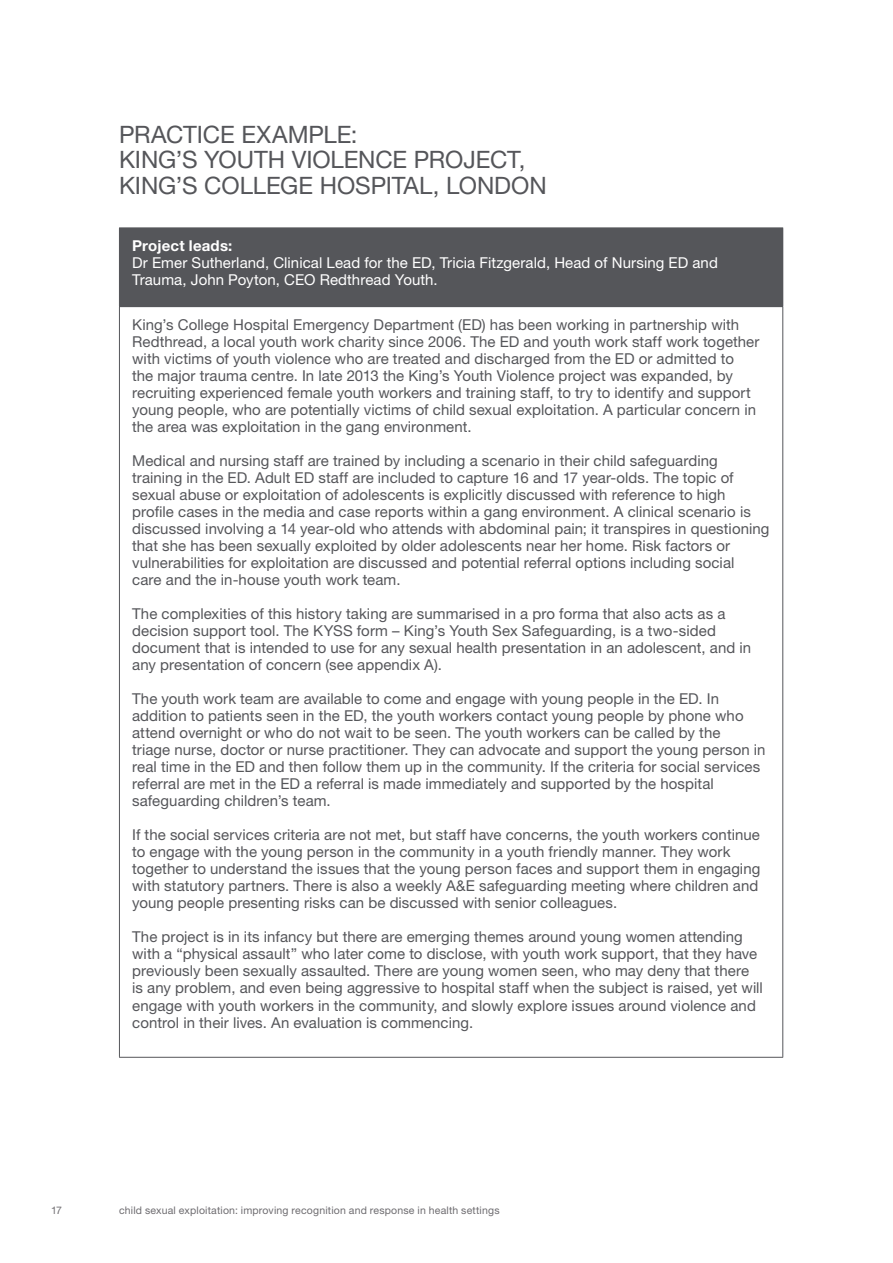
<style>
.page{position:relative;width:893px;height:1263px;background:#fff}
.page>*{position:absolute;margin:0;border:0;box-sizing:border-box;transform-origin:0 0}
.t1{font:24px/25.5px "Helvetica Neue LT Std";letter-spacing:-.005em;color:#55565a}
.Body_10pt{font:15px/17px "Helvetica Neue LT Std";letter-spacing:.005em;color:#55565a}
.Body_10pt-2{font:15px/17px "Helvetica Neue LT Std";letter-spacing:.005em;color:#fff}
.t2{font:10.5px "Helvetica Neue LT Std";letter-spacing:.02em;color:#6e6c70}
.s1{font-weight:700}
</style>
<div class="page">
<div style="left:119px;top:228px;width:664px;height:79px;background:#55565a"></div>
<hr style="left:119px;top:227px;width:664px;height:1px;background:#55565a">
<hr style="left:119px;top:307px;width:1px;height:750px;background:#55565a">
<hr style="left:782px;top:307px;width:1px;height:750px;background:#55565a">
<hr style="left:119px;top:1057px;width:664px;height:1px;background:#55565a">
<p class="t1" style="left:119px;top:121px;width:429px">PRACTICE EXAMPLE:<br>KING’S YOUTH VIOLENCE PROJECT,<br>KING’S COLLEGE HOSPITAL, LONDON</p>
<p class="Body_10pt-2" style="left:132px;top:237px;width:587px"><span class="s1">Project leads:<br></span>Dr Emer Sutherland, Clinical Lead for the ED, Tricia Fitzgerald, Head of Nursing ED and<br>Trauma, John Poyton, CEO Redthread Youth.</p>
<p class="Body_10pt" style="left:132px;top:316px;width:629px">King’s College Hospital Emergency Department (ED) has been working in partnership with Redthread, a local youth work charity since 2006. The ED and youth work staff work together with victims of youth violence who are treated and discharged from the ED or admitted to<br>the major trauma centre. In late 2013 the King’s Youth Violence project was expanded, by recruiting experienced female youth workers and training staff, to try to identify and support young people, who are potentially victims of child sexual exploitation. A particular concern in the area was exploitation in the gang environment.</p>
<p class="Body_10pt" style="left:132px;top:452px;width:639px">Medical and nursing staff are trained by including a scenario in their child safeguarding training in the ED. Adult ED staff are included to capture 16 and 17 year-olds. The topic of sexual abuse or exploitation of adolescents is explicitly discussed with reference to high profile cases in the media and case reports within a gang environment. A clinical scenario is discussed involving a 14 year-old who attends with abdominal pain; it transpires in questioning that she has been sexually exploited by older adolescents near her home. Risk factors or vulnerabilities for exploitation are discussed and potential referral options including social<br>care and the in-house youth work team.</p>
<p class="Body_10pt" style="left:132px;top:605px;width:620px">The complexities of this history taking are summarised in a pro forma that also acts as a decision support tool. The KYSS form – King’s Youth Sex Safeguarding, is a two-sided document that is intended to use for any sexual health presentation in an adolescent, and in any presentation of concern (see appendix A).</p>
<p class="Body_10pt" style="left:132px;top:690px;width:635px">The youth work team are available to come and engage with young people in the ED. In addition to patients seen in the ED, the youth workers contact young people by phone who attend overnight or who do not wait to be seen. The youth workers can be called by the<br>triage nurse, doctor or nurse practitioner. They can advocate and support the young person in real time in the ED and then follow them up in the community. If the criteria for social services referral are met in the ED a referral is made immediately and supported by the hospital safeguarding children’s team.</p>
<p class="Body_10pt" style="left:132px;top:826px;width:630px">If the social services criteria are not met, but staff have concerns, the youth workers continue to engage with the young person in the community in a youth friendly manner. They work together to understand the issues that the young person faces and support them in engaging with statutory partners. There is also a weekly A&amp;E safeguarding meeting where children and young people presenting risks can be discussed with senior colleagues.</p>
<p class="Body_10pt" style="left:132px;top:928px;width:632px">The project is in its infancy but there are emerging themes around young women attending with a “physical assault” who later come to disclose, with youth work support, that they have previously been sexually assaulted. There are young women seen, who may deny that there is any problem, and even being aggressive to hospital staff when the subject is raised, yet will engage with youth workers in the community, and slowly explore issues around violence and control in their lives. An evaluation is commencing.</p>
<p class="t2" style="left:51px;top:1204px;width:13px">17</p>
<p class="t2" style="left:119px;top:1204px;width:382px">child sexual exploitation: improving recognition and response in health settings</p>
</div>
